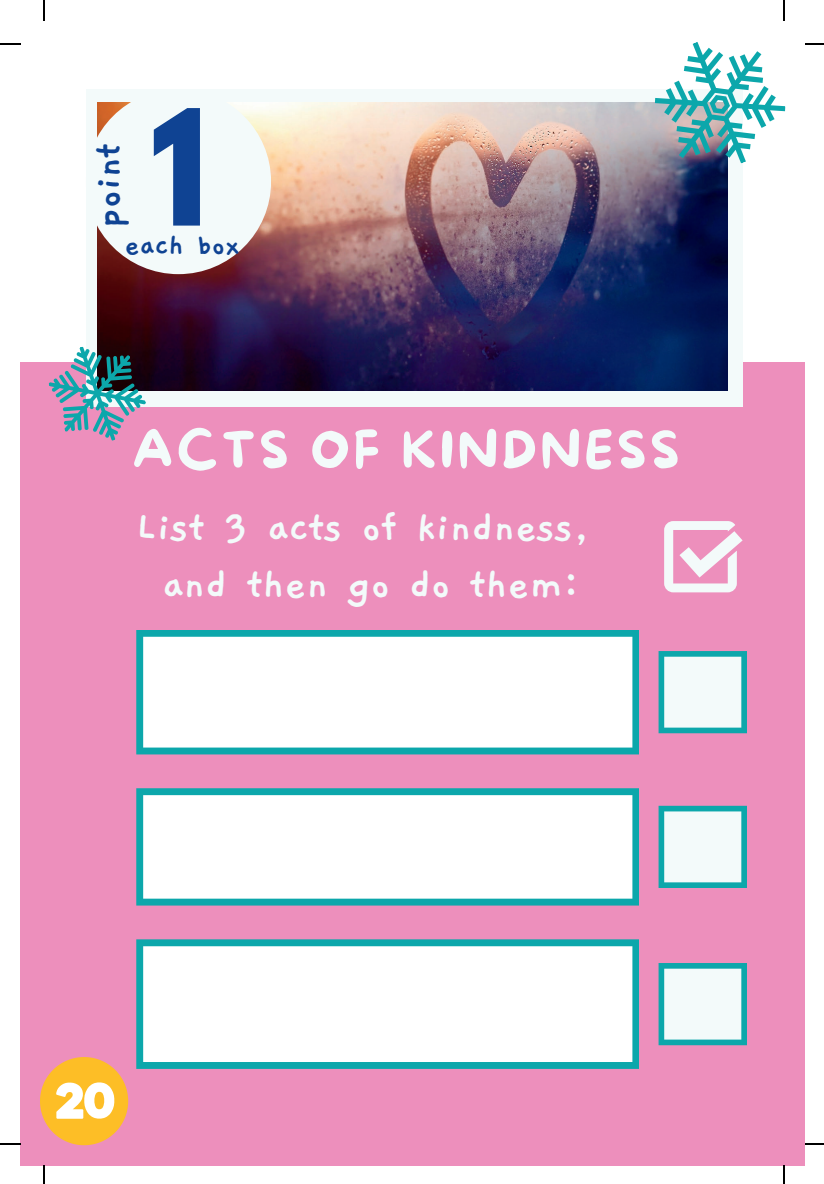
<style>
.page{position:relative;width:824px;height:1184px;background:#fff}
.page>*{position:absolute;margin:0;border:0;box-sizing:border-box;transform-origin:0 0}
.t1{font:700 142.5px "League Spartan";color:#0f4393}
.t2{font:50.75px "More Sugar";letter-spacing:.07em;color:#f3fafa}
.t3{font:700 45.75px/57.2px "Gaegu";color:#f3fafa;text-align:center}
.t4{font:700 42px "Gaegu";color:#0f4393}
.t5{font:700 31.75px "Gaegu";color:#0f4393}
</style>
<div class="page">
<div style="left:21px;top:21px;width:784px;height:1144px;background:#ed8fbc"></div>
<div style="left:21px;top:21px;width:784px;height:341px;background:#fff"></div>
<div style="left:86px;top:89px;width:657px;height:317px;background:#f3fafa"></div>
<img style="left:97px;top:103px;width:631px;height:287px">
<svg style="left:664px;top:521px;width:78px;height:71px"></svg>
<svg style="left:48px;top:332px;width:106px;height:109px"></svg>
<div style="left:86px;top:89px;width:185px;height:185px;background:#f3fafa;border-radius:50%"></div>
<svg style="left:639px;top:42px;width:147px;height:143px"></svg>
<svg style="left:136px;top:630px;width:503px;height:124px;background:#dff3f3"></svg>
<svg style="left:136px;top:788px;width:503px;height:117px;background:#ddf2f3"></svg>
<svg style="left:136px;top:939px;width:503px;height:130px;background:#dff3f3"></svg>
<svg style="left:658px;top:963px;width:89px;height:82px;background:#bae5e6"></svg>
<svg style="left:658px;top:806px;width:89px;height:82px;background:#bae5e6"></svg>
<svg style="left:658px;top:651px;width:89px;height:82px;background:#bae4e6"></svg>
<svg style="left:40px;top:1057px;width:88px;height:88px"></svg>
<hr style="left:43px;top:0;width:2px;height:21px;background:#000">
<hr style="left:0;top:43px;width:21px;height:2px;background:#000">
<hr style="left:782px;top:0;width:2px;height:21px;background:#000">
<svg style="left:805px;top:43px;width:19px;height:2px"></svg>
<svg style="left:43px;top:1165px;width:2px;height:19px"></svg>
<hr style="left:0;top:1143px;width:21px;height:2px;background:#000">
<svg style="left:782px;top:1165px;width:2px;height:19px"></svg>
<svg style="left:805px;top:1143px;width:19px;height:2px"></svg>
<p class="t4" style="left:88px;top:228px;width:86px;rotate:-90deg">point</p>
<h1 class="t1" style="left:150px;top:97px;width:60px">1</h1>
<p class="t5" style="left:125px;top:230px;width:117px">each box</p>
<p class="t2" style="left:132px;top:422px;width:549px">ACTS OF KINDNESS</p>
<p class="t3" style="left:136px;top:499px;width:454px">List 3 acts of kindness, and then go do them:</p>
</div>
